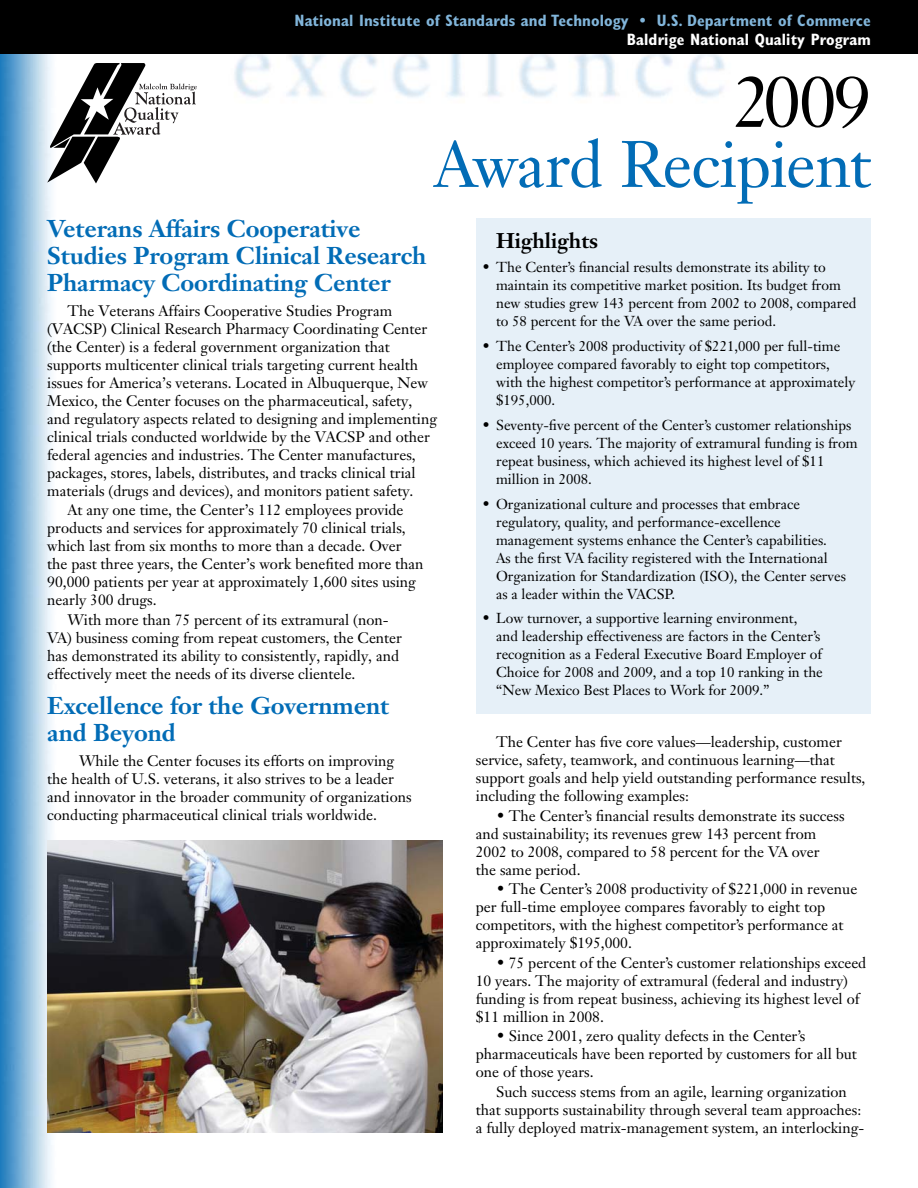
<style>
.page{position:relative;width:918px;height:1188px;background:#fff}
.page>*{position:absolute;margin:0;border:0;box-sizing:border-box;transform-origin:0 0}
.t1{font:72px "Janson Text";color:#000}
.t2{font:64.5px "Janson Text";letter-spacing:-.025em;color:#026cb6}
.t3{font:700 24px/27px "Janson Text";letter-spacing:-.005em;color:#026cb6}
.t4{font:700 21px "Janson Text";color:#000}
.t5{font:700 condensed 16.5px "Gill Sans";letter-spacing:.005em;color:#81b5da}
.t6{font:700 condensed 16.5px "Gill Sans";letter-spacing:.005em;color:#fff}
.t7{font:15px/18px "Janson Text";color:#000}
.t8{font:14.25px/18px "Janson Text";color:#000}
</style>
<div class="page">
<img style="left:234px;top:54px;width:491px;height:44px">
<img style="left:0;top:54px;width:62px;height:1134px">
<div style="left:0;top:0;width:918px;height:54px;background:#000"></div>
<svg style="left:47px;top:63px;width:150px;height:120px"></svg>
<img style="left:47px;top:841px;width:395px;height:292px">
<div style="left:476px;top:218px;width:395px;height:496px;background:#e6f0f8"></div>
<p class="t5" style="left:294px;top:15px;width:578px">National Institute of Standards and Technology • U.S. Department of Commerce</p>
<p class="t6" style="left:627px;top:34px;width:245px">Baldrige National Quality Program</p>
<h1 class="t1" style="left:733px;top:72px;width:139px">2009</h1>
<h2 class="t2" style="left:434px;top:138px;width:438px">Award Recipient</h2>
<h3 class="t3" style="left:47px;top:218px;width:381px">Veterans Affairs Cooperative<br>Studies Program Clinical Research<br>Pharmacy Coordinating Center</h3>
<p class="t7" style="left:47px;top:303px;width:391px;text-indent:20px">The Veterans Affairs Cooperative Studies Program (VACSP) Clinical Research Pharmacy Coordinating Center (the Center) is a federal government organization that supports multicenter clinical trials targeting current health issues for America’s veterans. Located in Albuquerque, New Mexico, the Center focuses on the pharmaceutical, safety, and regulatory aspects related to designing and implementing clinical trials conducted worldwide by the VACSP and other federal agencies and industries. The Center manufactures, packages, stores, labels, distributes, and tracks clinical trial materials (drugs and devices), and monitors patient safety.</p>
<p class="t7" style="left:47px;top:503px;width:378px;text-indent:20px">At any one time, the Center’s 112 employees provide products and services for approximately 70 clinical trials, which last from six months to more than a decade. Over the past three years, the Center’s work benefited more than 90,000 patients per year at approximately 1,600 sites using nearly 300 drugs.</p>
<p class="t7" style="left:47px;top:612px;width:356px;text-indent:20px">With more than 75 percent of its extramural (non-VA) business coming from repeat customers, the Center has demonstrated its ability to consistently, rapidly, and effectively meet the needs of its diverse clientele.</p>
<h3 class="t3" style="left:47px;top:695px;width:343px">Excellence for the Government and Beyond</h3>
<p class="t7" style="left:47px;top:753px;width:366px;text-indent:32px">While the Center focuses its efforts on improving the health of U.S. veterans, it also strives to be a leader and innovator in the broader community of organizations conducting pharmaceutical clinical trials worldwide.</p>
<h3 class="t4" style="left:496px;top:232px;width:103px">Highlights</h3>
<p class="t8" style="left:496px;top:260px;width:362px;text-indent:-14px">• The Center’s financial results demonstrate its ability to maintain its competitive market position. Its budget from new studies grew 143 percent from 2002 to 2008, compared to 58 percent for the VA over the same period.</p>
<p class="t8" style="left:496px;top:338px;width:361px;text-indent:-14px">• The Center’s 2008 productivity of $221,000 per full-time employee compared favorably to eight top competitors, with the highest competitor’s performance at approximately $195,000.</p>
<p class="t8" style="left:496px;top:417px;width:363px;text-indent:-14px">• Seventy-five percent of the Center’s customer relationships exceed 10 years. The majority of extramural funding is from repeat business, which achieved its highest level of $11 million in 2008.</p>
<p class="t8" style="left:496px;top:496px;width:351px;text-indent:-14px">• Organizational culture and processes that embrace regulatory, quality, and performance-excellence management systems enhance the Center’s capabilities.<br>As the first VA facility registered with the International Organization for Standardization (ISO), the Center serves as a leader within the VACSP.</p>
<p class="t8" style="left:496px;top:611px;width:328px;text-indent:-14px">• Low turnover, a supportive learning environment, and leadership effectiveness are factors in the Center’s recognition as a Federal Executive Board Employer of Choice for 2008 and 2009, and a top 10 ranking in the “New Mexico Best Places to Work for 2009.”</p>
<p class="t7" style="left:476px;top:735px;width:391px;text-indent:20px">The Center has five core values—leadership, customer service, safety, teamwork, and continuous learning—that support goals and help yield outstanding performance results, including the following examples:</p>
<p class="t7" style="left:476px;top:808px;width:370px;text-indent:21px">• The Center’s financial results demonstrate its success and sustainability; its revenues grew 143 percent from 2002 to 2008, compared to 58 percent for the VA over<br>the same period.</p>
<p class="t7" style="left:476px;top:882px;width:383px;text-indent:21px">• The Center’s 2008 productivity of $221,000 in revenue per full-time employee compares favorably to eight top competitors, with the highest competitor’s performance at approximately $195,000.</p>
<p class="t7" style="left:476px;top:955px;width:392px;text-indent:21px">• 75 percent of the Center’s customer relationships exceed 10 years. The majority of extramural (federal and industry) funding is from repeat business, achieving its highest level of $11 million in 2008.</p>
<p class="t7" style="left:476px;top:1029px;width:383px;text-indent:21px">• Since 2001, zero quality defects in the Center’s pharmaceuticals have been reported by customers for all but one of those years.</p>
<p class="t7" style="left:476px;top:1084px;width:390px;text-align:center">Such success stems from an agile, learning organization<br>that supports sustainability through several team approaches: a fully deployed matrix-management system, an interlocking-</p>
</div>
